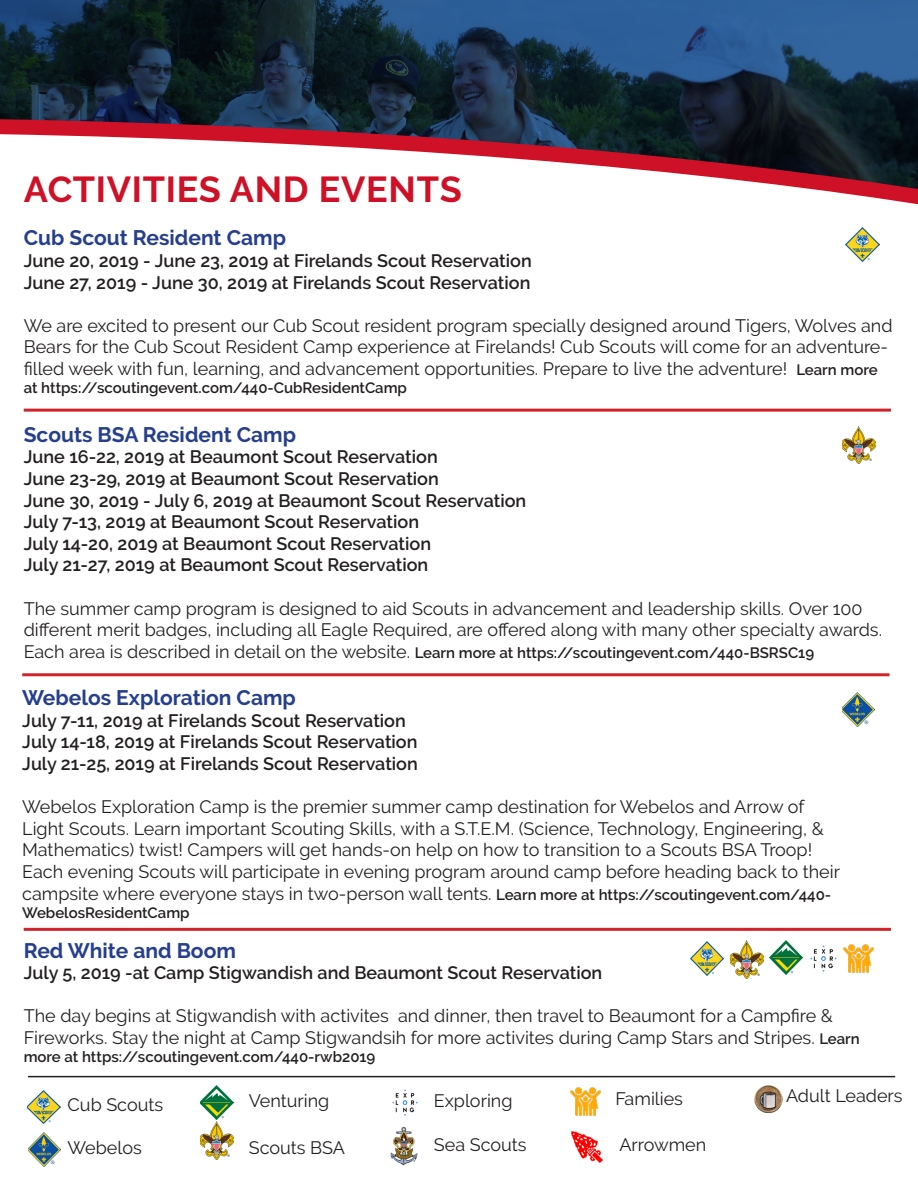
<style>
.page{position:relative;width:918px;height:1188px;background:#fff}
.page>*{position:absolute;margin:0;border:0;box-sizing:border-box;transform-origin:0 0}
.t1{font:700 36px "Raleway";letter-spacing:.02em;color:#ce1126}
.t2{font:700 21px "Raleway";color:#253f8e}
.t3{font:18px/21.6px "Raleway";color:#231f20}
.t4{font:600 18px/21.6px "Raleway";color:#231f20}
.t5{font:600 15px "Raleway";color:#231f20}
.s1{font-weight:600;font-size:15px}
.s2{font-weight:400;font-size:18px}
</style>
<div class="page">
<svg style="left:0;top:0;width:918px;height:98px"></svg>
<svg style="left:0;top:98px;width:918px;height:107px"></svg>
<img style="left:571px;top:1131px;width:32px;height:31px">
<hr style="left:28px;top:1076px;width:867px;height:1px;background:#231f20">
<hr style="left:24px;top:409px;width:867px;height:3px;background:#d1232a">
<hr style="left:24px;top:928px;width:867px;height:3px;background:#d1232a">
<hr style="left:22px;top:673px;width:867px;height:3px;background:#d1232a">
<img style="left:690px;top:942px;width:34px;height:33px">
<img style="left:810px;top:944px;width:64px;height:29px">
<img style="left:730px;top:941px;width:34px;height:37px">
<img style="left:770px;top:941px;width:33px;height:34px">
<img style="left:27px;top:1090px;width:34px;height:34px">
<img style="left:570px;top:1087px;width:31px;height:29px">
<img style="left:392px;top:1089px;width:26px;height:27px">
<img style="left:200px;top:1122px;width:33px;height:37px">
<img style="left:390px;top:1127px;width:27px;height:38px">
<img style="left:200px;top:1085px;width:33px;height:34px">
<img style="left:28px;top:1132px;width:33px;height:34px">
<img style="left:754px;top:1085px;width:28px;height:28px">
<img style="left:846px;top:228px;width:33px;height:33px">
<img style="left:842px;top:427px;width:33px;height:37px">
<img style="left:842px;top:693px;width:33px;height:33px">
<p class="t1" style="left:24px;top:169px;width:440px">ACTIVITIES AND EVENTS</p>
<p class="t2" style="left:24px;top:226px;width:264px">Cub Scout Resident Camp</p>
<p class="t4" style="left:24px;top:250px;width:510px">June 20, 2019 - June 23, 2019 at Firelands Scout Reservation</p>
<p class="t4" style="left:24px;top:272px;width:508px">June 27, 2019 - June 30, 2019 at Firelands Scout Reservation</p>
<p class="t3" style="left:24px;top:315px;width:870px">We are excited to present our Cub Scout resident program specially designed around Tigers, Wolves and<br>Bears for the Cub Scout Resident Camp experience at Firelands! Cub Scouts will come for an adventure&shy;filled week with fun, learning, and advancement opportunities. Prepare to live the adventure! <span class="s1">Learn more</span></p>
<p class="t5" style="left:24px;top:379px;width:385px">at https://scoutingevent.com/440-CubResidentCamp</p>
<p class="t2" style="left:24px;top:422px;width:274px">Scouts BSA Resident Camp</p>
<p class="t4" style="left:24px;top:446px;width:504px">June 16-22, 2019 at Beaumont Scout Reservation<br>June 23-29, 2019 at Beaumont Scout Reservation<br>June 30, 2019 - July 6, 2019 at Beaumont Scout Reservation July 7-13, 2019 at Beaumont Scout Reservation<br>July 14-20, 2019 at Beaumont Scout Reservation<br>July 21-27, 2019 at Beaumont Scout Reservation</p>
<p class="t3" style="left:24px;top:597px;width:860px">The summer camp program is designed to aid Scouts in advancement and leadership skills. Over 100 different merit badges, including all Eagle Required, are offered along with many other specialty awards.</p>
<p class="t5" style="left:24px;top:644px;width:792px"><span class="s2">Each area is described in detail on the website.</span> Learn more at https://scoutingevent.com/440-BSRSC19</p>
<p class="t2" style="left:22px;top:686px;width:275px">Webelos Exploration Camp</p>
<p class="t4" style="left:22px;top:710px;width:385px">July 7-11, 2019 at Firelands Scout Reservation</p>
<p class="t4" style="left:22px;top:731px;width:397px">July 14-18, 2019 at Firelands Scout Reservation<br>July 21-25, 2019 at Firelands Scout Reservation</p>
<p class="t3" style="left:22px;top:796px;width:819px">Webelos Exploration Camp is the premier summer camp destination for Webelos and Arrow of Light Scouts. Learn important Scouting Skills, with a S.T.E.M. (Science, Technology, Engineering, &amp; Mathematics) twist! Campers will get hands-on help on how to transition to a Scouts BSA Troop!<br>Each evening Scouts will participate in evening program around camp before heading back to their campsite where everyone stays in two-person wall tents. <span class="s1">Learn more at https://scoutingevent.com/440-</span></p>
<p class="t5" style="left:22px;top:904px;width:169px">WebelosResidentCamp</p>
<p class="t2" style="left:24px;top:938px;width:214px">Red White and Boom</p>
<p class="t4" style="left:24px;top:962px;width:580px">July 5, 2019 -at Camp Stigwandish and Beaumont Scout Reservation</p>
<p class="t3" style="left:24px;top:1005px;width:838px">The day begins at Stigwandish with activites and dinner, then travel to Beaumont for a Campfire &amp;<br>Fireworks. Stay the night at Camp Stigwandsih for more activites during Camp Stars and Stripes. <span class="s1">Learn</span></p>
<p class="t5" style="left:24px;top:1048px;width:353px">more at https://scoutingevent.com/440-rwb2019</p>
<p class="t3" style="left:68px;top:1094px;width:97px">Cub Scouts</p>
<p class="t3" style="left:68px;top:1136px;width:76px">Webelos</p>
<p class="t3" style="left:249px;top:1089px;width:82px">Venturing</p>
<p class="t3" style="left:249px;top:1136px;width:98px">Scouts BSA</p>
<p class="t3" style="left:434px;top:1089px;width:80px">Exploring</p>
<p class="t3" style="left:434px;top:1134px;width:94px">Sea Scouts</p>
<p class="t3" style="left:616px;top:1088px;width:69px">Families</p>
<p class="t3" style="left:619px;top:1134px;width:88px">Arrowmen</p>
<p class="t3" style="left:786px;top:1085px;width:118px">Adult Leaders</p>
</div>
